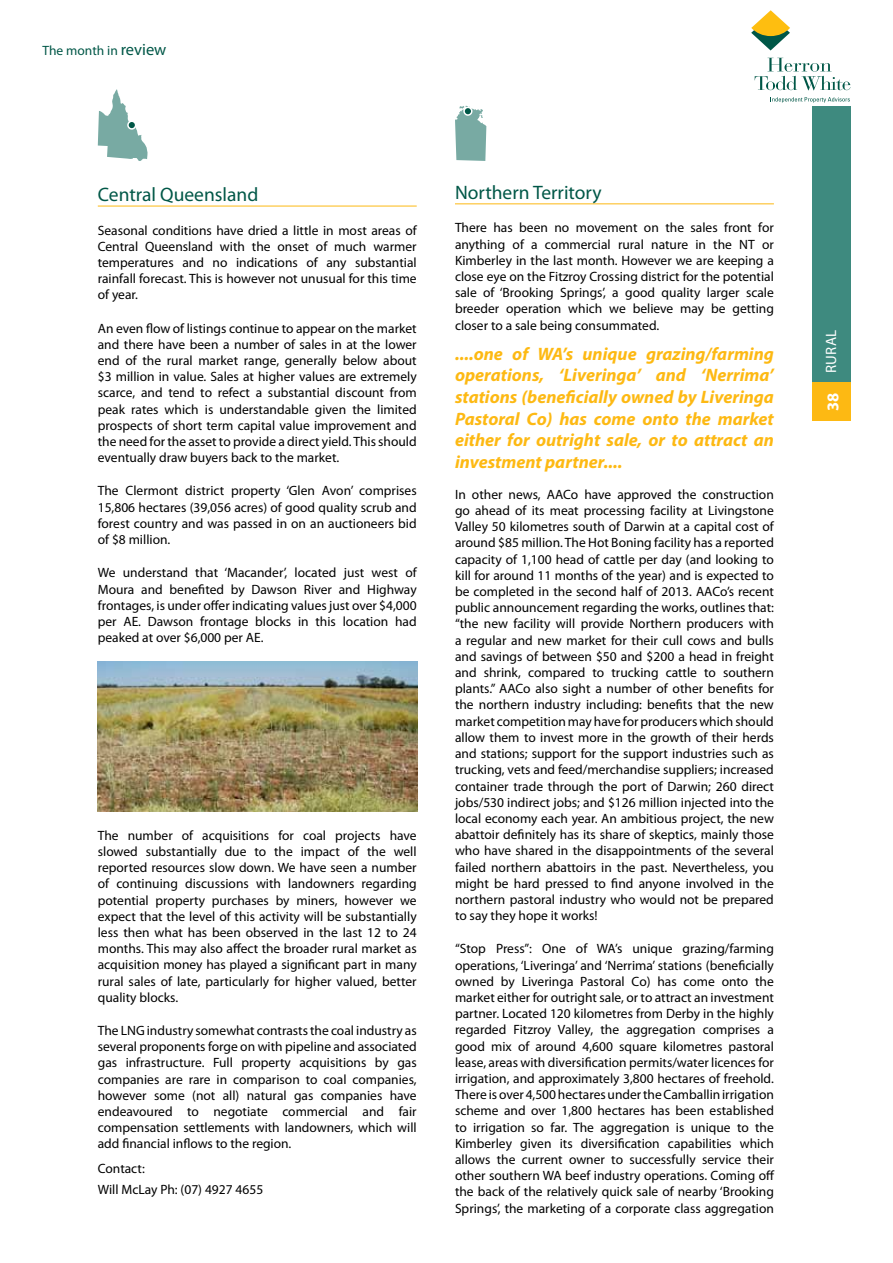
<style>
.page{position:relative;width:893px;height:1263px;background:#fff}
.page>*{position:absolute;margin:0;border:0;box-sizing:border-box;transform-origin:0 0}
.t1{font:19.5px "Myriad Pro";color:#005747}
.t2{font:italic 700 18px/21.6px "Myriad Pro";color:#fdb913;text-align:justify}
.t3{font:700 16.5px "Myriad Pro";color:#fff}
.t4{font:15px "Myriad Pro";color:#fff}
.t5{font:13.5px/16.2px "Myriad Pro";color:#000;text-align:justify}
.t6{font:13.5px "Myriad Pro";color:#005747}
.s1{font-size:16.5px}
</style>
<div class="page">
<div style="left:812px;top:106px;width:38px;height:315px;background:#3e8a7f"></div>
<div style="left:812px;top:383px;width:38px;height:38px;background:#fdb913"></div>
<svg style="left:751px;top:10px;width:39px;height:40px"></svg>
<svg style="left:755px;top:58px;width:95px;height:32px"></svg>
<svg style="left:772px;top:97px;width:78px;height:6px"></svg>
<hr style="left:98px;top:206px;width:319px;height:1px;background:#fdb913">
<svg style="left:98px;top:89px;width:50px;height:72px"></svg>
<div style="left:128px;top:121px;width:8px;height:8px;background:#005747;border-radius:50%"></div>
<div style="left:127px;top:120px;width:9px;height:10px;border:2px solid #fff;border-radius:50%"></div>
<img style="left:98px;top:662px;width:320px;height:150px">
<hr style="left:455px;top:203px;width:319px;height:1px;background:#fdb913">
<svg style="left:455px;top:106px;width:31px;height:55px;background:#8db7b1"></svg>
<div style="left:464px;top:107px;width:8px;height:8px;background:#005747;border-radius:50%"></div>
<div style="left:463px;top:107px;width:9px;height:9px;border:2px solid #fff;border-radius:50%"></div>
<p class="t6" style="left:43px;top:42px;width:125px">The month in <span class="s1">review</span></p>
<h1 class="t1" style="left:98px;top:183px;width:162px">Central Queensland</h1>
<p class="t5" style="left:98px;top:222px;width:320px">Seasonal conditions have dried a little in most areas of Central Queensland with the onset of much warmer temperatures and no indications of any substantial rainfall forecast. This is however not unusual for this time of year.</p>
<p class="t5" style="left:98px;top:320px;width:320px">An even flow of listings continue to appear on the market and there have been a number of sales in at the lower end of the rural market range, generally below about $3 million in value. Sales at higher values are extremely scarce, and tend to refect a substantial discount from peak rates which is understandable given the limited prospects of short term capital value improvement and the need for the asset to provide a direct yield. This should eventually draw buyers back to the market.</p>
<p class="t5" style="left:98px;top:483px;width:320px">The Clermont district property ‘Glen Avon’ comprises 15,806 hectares (39,056 acres) of good quality scrub and forest country and was passed in on an auctioneers bid of $8 million.</p>
<p class="t5" style="left:98px;top:564px;width:320px">We understand that ‘Macander’, located just west of Moura and benefited by Dawson River and Highway frontages, is under offer indicating values just over $4,000 per AE. Dawson frontage blocks in this location had peaked at over $6,000 per AE.</p>
<p class="t5" style="left:98px;top:827px;width:320px">The number of acquisitions for coal projects have slowed substantially due to the impact of the well reported resources slow down. We have seen a number of continuing discussions with landowners regarding potential property purchases by miners, however we expect that the level of this activity will be substantially less then what has been observed in the last 12 to 24 months. This may also affect the broader rural market as acquisition money has played a significant part in many rural sales of late, particularly for higher valued, better quality blocks.</p>
<p class="t5" style="left:98px;top:1022px;width:320px">The LNG industry somewhat contrasts the coal industry as several proponents forge on with pipeline and associated gas infrastructure. Full property acquisitions by gas companies are rare in comparison to coal companies, however some (not all) natural gas companies have endeavoured to negotiate commercial and fair compensation settlements with landowners, which will add financial inflows to the region.</p>
<p class="t5" style="left:98px;top:1158px;width:167px;line-height:20.4px">Contact:<br>Will McLay Ph: (07) 4927 4655</p>
<h1 class="t1" style="left:455px;top:181px;width:148px">Northern Territory</h1>
<p class="t5" style="left:455px;top:220px;width:320px">There has been no movement on the sales front for anything of a commercial rural nature in the NT or Kimberley in the last month. However we are keeping a close eye on the Fitzroy Crossing district for the potential sale of ‘Brooking Springs’, a good quality larger scale breeder operation which we believe may be getting closer to a sale being consummated.</p>
<h2 class="t2" style="left:455px;top:342px;width:320px">....one of WA’s unique grazing/farming operations, ‘Liveringa’ and ‘Nerrima’ stations (beneficially owned by Liveringa Pastoral Co) has come onto the market either for outright sale, or to attract an investment partner....</h2>
<p class="t5" style="left:455px;top:486px;width:320px">In other news, AACo have approved the construction go ahead of its meat processing facility at Livingstone Valley 50 kilometres south of Darwin at a capital cost of around $85 million. The Hot Boning facility has a reported capacity of 1,100 head of cattle per day (and looking to kill for around 11 months of the year) and is expected to be completed in the second half of 2013. AACo’s recent public announcement regarding the works, outlines that: “the new facility will provide Northern producers with a regular and new market for their cull cows and bulls and savings of between $50 and $200 a head in freight and shrink, compared to trucking cattle to southern plants.” AACo also sight a number of other benefits for the northern industry including: benefits that the new market competition may have for producers which should allow them to invest more in the growth of their herds and stations; support for the support industries such as trucking, vets and feed/merchandise suppliers; increased container trade through the port of Darwin; 260 direct jobs/530 indirect jobs; and $126 million injected into the local economy each year. An ambitious project, the new abattoir definitely has its share of skeptics, mainly those who have shared in the disappointments of the several failed northern abattoirs in the past. Nevertheless, you might be hard pressed to find anyone involved in the northern pastoral industry who would not be prepared to say they hope it works!</p>
<p class="t5" style="left:455px;top:940px;width:321px">“Stop Press”: One of WA’s unique grazing/farming operations, ‘Liveringa’ and ‘Nerrima’ stations (beneficially owned by Liveringa Pastoral Co) has come onto the market either for outright sale, or to attract an investment partner. Located 120 kilometres from Derby in the highly regarded Fitzroy Valley, the aggregation comprises a good mix of around 4,600 square kilometres pastoral lease, areas with diversification permits/water licences for irrigation, and approximately 3,800 hectares of freehold.<br>There is over 4,500 hectares under the Camballin irrigation scheme and over 1,800 hectares has been established to irrigation so far. The aggregation is unique to the Kimberley given its diversification capabilities which allows the current owner to successfully service their other southern WA beef industry operations. Coming off the back of the relatively quick sale of nearby ‘Brooking Springs’, the marketing of a corporate class aggregation</p>
<p class="t4" style="left:822px;top:373px;width:43px;rotate:-90deg">RURAL</p>
<p class="t3" style="left:822px;top:411px;width:20px;rotate:-90deg">38</p>
</div>
